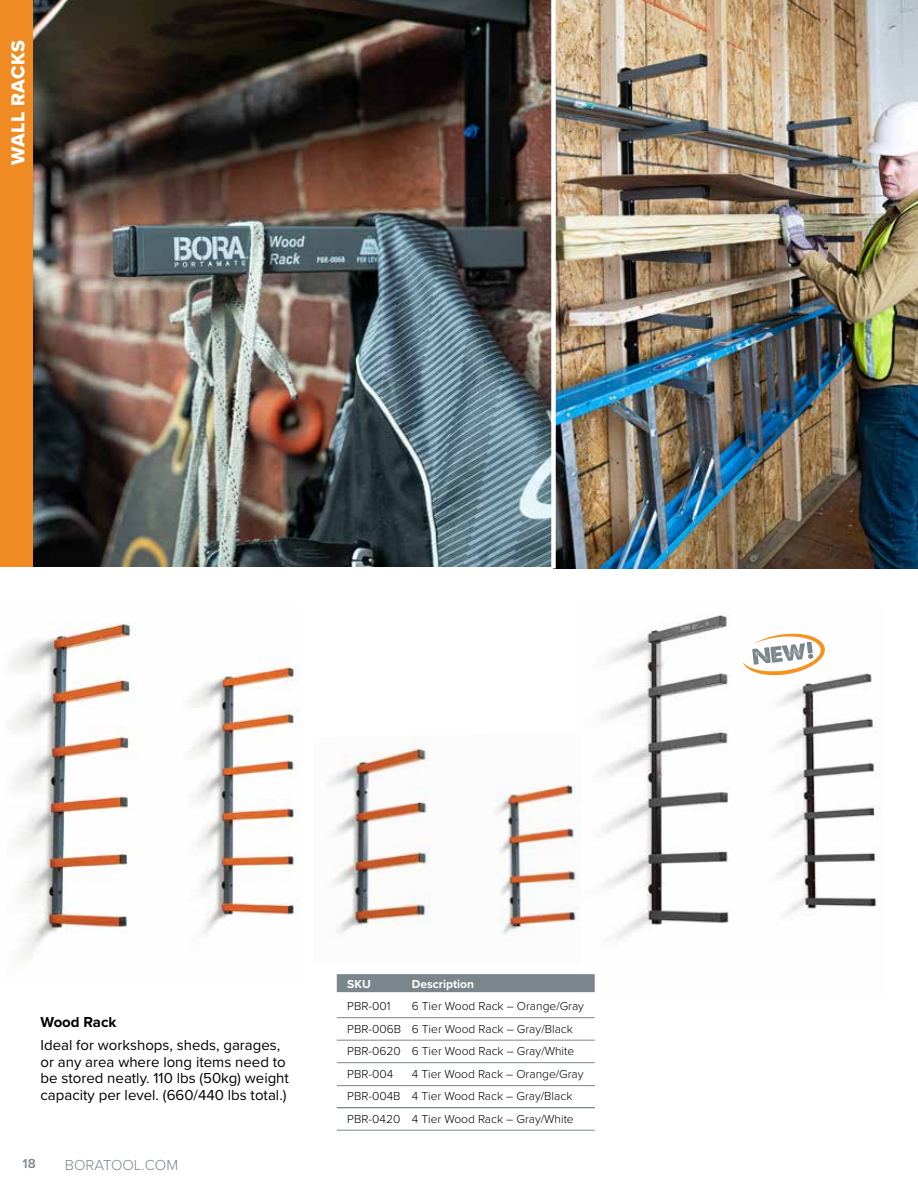
<style>
.page{position:relative;width:918px;height:1188px;background:#fff}
.page>*{position:absolute;margin:0;border:0;box-sizing:border-box;transform-origin:0 0}
.t1{font:19.5px "Proxima Nova Extrabld";letter-spacing:.02em;color:#fff}
.t2{font:15px/16.5px "Proxima Nova";color:#000}
.t3{font:300 15px "Proxima Nova";color:#7b868c}
.t4{font:700 15px "Proxima Nova";color:#000}
.t5{font:600 13.5px "Proxima Nova";color:#7b868c}
.t6{font:300 12px/22.5px "Proxima Nova";color:#000}
.t7{font:700 12px "Proxima Nova";color:#fff}
</style>
<div class="page">
<img style="left:577px;top:614px;width:154px;height:379px">
<img style="left:776px;top:673px;width:104px;height:243px">
<img style="left:329px;top:733px;width:252px;height:230px">
<img style="left:10px;top:621px;width:290px;height:342px">
<img style="left:32px;top:0;width:886px;height:568px">
<svg style="left:743px;top:633px;width:83px;height:44px"></svg>
<div style="left:0;top:0;width:32px;height:567px;background:#ef8b22"></div>
<div style="left:551px;top:0;width:5px;height:568px;background:#fff"></div>
<div style="left:337px;top:974px;width:258px;height:18px;background:#7b868c"></div>
<hr style="left:337px;top:1017px;width:258px;height:1px;background:#7b868c">
<hr style="left:337px;top:1040px;width:258px;height:1px;background:#7b868c">
<hr style="left:337px;top:1062px;width:258px;height:1px;background:#7b868c">
<hr style="left:337px;top:1130px;width:258px;height:1px;background:#7b868c">
<hr style="left:337px;top:1107px;width:258px;height:1px;background:#7b868c">
<hr style="left:337px;top:1085px;width:258px;height:1px;background:#7b868c">
<h1 class="t1" style="left:4px;top:165px;width:126px;rotate:-90deg">WALL RACKS</h1>
<p class="t4" style="left:40px;top:1011px;width:78px">Wood Rack</p>
<p class="t2" style="left:40px;top:1036px;width:250px">Ideal for workshops, sheds, garages, or any area where long items need to be stored neatly. 110 lbs (50kg) weight capacity per level. (660/440 lbs total.)</p>
<p class="t5" style="left:23px;top:1154px;width:15px">18</p>
<p class="t3" style="left:65px;top:1153px;width:115px">BORATOOL.COM</p>
<p class="t7" style="left:347px;top:975px;width:25px">SKU</p>
<p class="t7" style="left:412px;top:975px;width:64px">Description</p>
<p class="t6" style="left:347px;top:994px;width:45px">PBR-001</p>
<p class="t6" style="left:347px;top:994px;width:238px;text-indent:65px">6 Tier Wood Rack – Orange/Gray<br>PBR-006B 6 Tier Wood Rack – Gray/Black<br>PBR-0620 6 Tier Wood Rack – Gray/White<br>PBR-004</p>
<p class="t6" style="left:347px;top:1062px;width:238px;text-indent:65px">4 Tier Wood Rack – Orange/Gray<br>PBR-004B 4 Tier Wood Rack – Gray/Black<br>PBR-0420 4 Tier Wood Rack – Gray/White</p>
</div>
